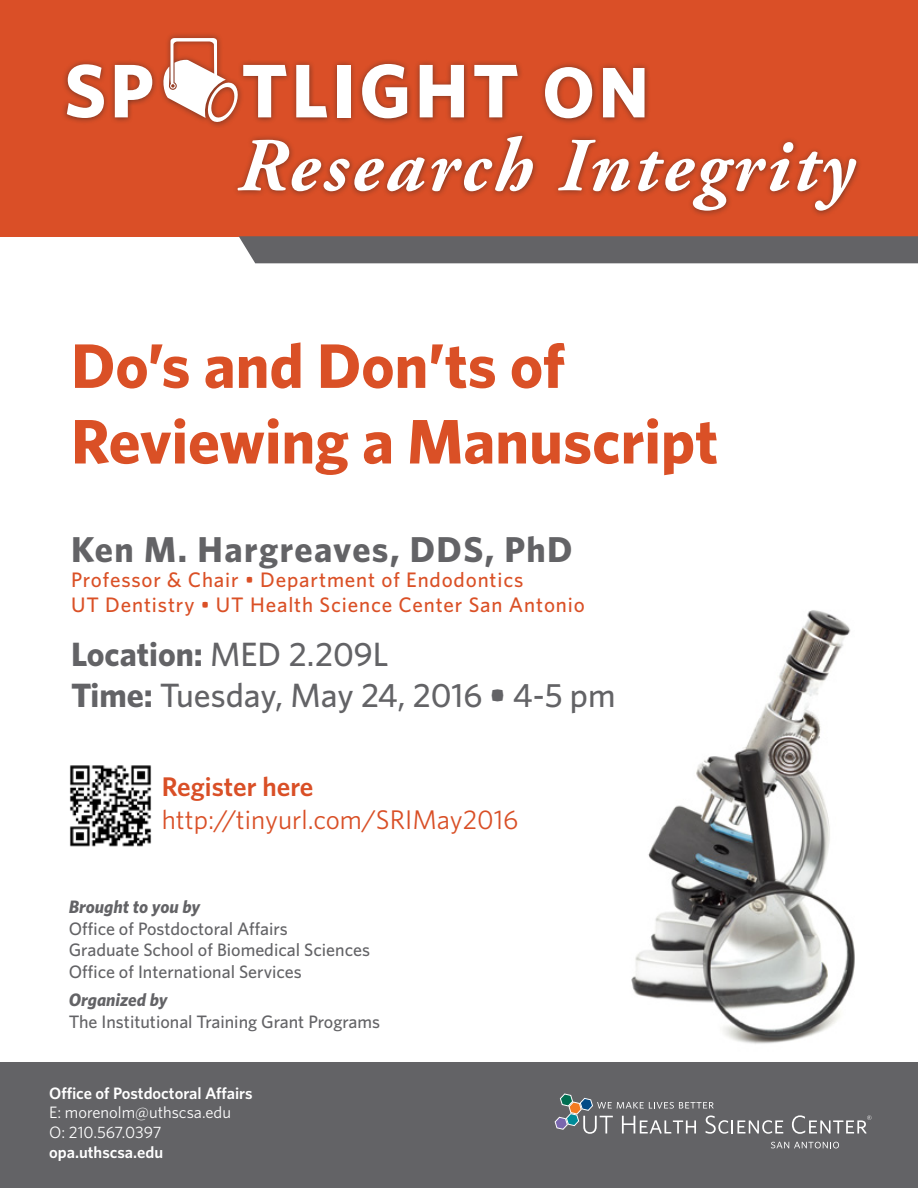
<style>
.page{position:relative;width:918px;height:1188px;background:#fff}
.page>*{position:absolute;margin:0;border:0;box-sizing:border-box;transform-origin:0 0}
.t1{font:italic 700 76.05px "Adobe Garamond Pro";letter-spacing:.05em;color:#fff}
.t2{font:700 76.05px "Whitney";letter-spacing:.05em;color:#fff}
.t3{font:700 63px/75.6px "Whitney";color:#da5026}
.t4{font:700 36px "Whitney";letter-spacing:.04em;color:#636366}
.t5{font:500 33.75px "Whitney";color:#636366}
.t6{font:700 33.75px "Whitney";color:#636366}
.t7{font:27px "Whitney";color:#d94f26}
.t8{font:600 27px "Whitney";color:#d94f26}
.t9{font:500 21px "Whitney";letter-spacing:.04em;color:#da5026}
.t10{font:500 18px "Whitney";color:#636366}
.t11{font:italic 700 18px "Whitney";color:#636366}
.t12{font:600 16.5px "Whitney";color:#fff}
.t13{font:16.5px "Whitney";color:#fff}
.s1{font-size:71.7px}
.s2{font-weight:500}
.s3{font-weight:700}
</style>
<div class="page">
<img style="left:567px;top:610px;width:335px;height:453px">
<div style="left:0;top:0;width:918px;height:236px;background:#da4f27"></div>
<div style="left:0;top:1063px;width:918px;height:125px;background:#636366"></div>
<div style="left:239px;top:236px;width:679px;height:27px;background:#636366"></div>
<div style="left:232px;top:130px;width:630px;height:87px;background:#231f20;opacity:.55"></div>
<div style="left:61px;top:58px;width:589px;height:66px;background:#231f20;opacity:.55"></div>
<div style="left:157px;top:32px;width:87px;height:96px;background:#231f20;opacity:.55"></div>
<svg style="left:161px;top:38px;width:79px;height:86px"></svg>
<svg style="left:555px;top:1094px;width:228px;height:40px"></svg>
<svg style="left:771px;top:1142px;width:68px;height:6px"></svg>
<svg style="left:792px;top:1115px;width:79px;height:19px"></svg>
<img style="left:69px;top:765px;width:83px;height:82px">
<p class="t2" style="left:64px;top:40px;width:586px">SP TLIGHT <span class="s1">ON</span></p>
<p class="t1" style="left:238px;top:122px;width:618px">Research Integrity</p>
<p class="t3" style="left:71px;top:327px;width:649px">Do’s and Don’ts of<br>Reviewing a Manuscript</p>
<p class="t4" style="left:71px;top:525px;width:503px">Ken M. Hargreaves, DDS, PhD</p>
<p class="t9" style="left:71px;top:566px;width:454px">Professor &amp; Chair • Department of Endodontics</p>
<p class="t9" style="left:71px;top:591px;width:515px">UT Dentistry • UT Health Science Center San Antonio</p>
<p class="t6" style="left:71px;top:632px;width:319px">Location: <span class="s2">MED 2.209L</span></p>
<p class="t5" style="left:71px;top:673px;width:546px"><span class="s3">Time:</span> Tuesday, May 24, 2016 <span class="s3">•</span> 4-5 pm</p>
<p class="t8" style="left:162px;top:769px;width:153px">Register here</p>
<p class="t7" style="left:162px;top:801px;width:358px">http://tinyurl.com/SRIMay2016</p>
<p class="t11" style="left:69px;top:895px;width:133px">Brought to you by</p>
<p class="t10" style="left:69px;top:917px;width:221px">Office of Postdoctoral Affairs</p>
<p class="t10" style="left:69px;top:938px;width:303px">Graduate School of Biomedical Sciences</p>
<p class="t10" style="left:69px;top:960px;width:235px">Office of International Services</p>
<p class="t11" style="left:69px;top:988px;width:100px">Organized by</p>
<p class="t10" style="left:69px;top:1010px;width:313px">The Institutional Training Grant Programs</p>
<p class="t12" style="left:49px;top:1082px;width:205px">Office of Postdoctoral Affairs</p>
<p class="t13" style="left:49px;top:1102px;width:183px">E: morenolm@uthscsa.edu</p>
<p class="t13" style="left:49px;top:1122px;width:114px">O: 210.567.0397</p>
<p class="t12" style="left:49px;top:1141px;width:115px">opa.uthscsa.edu</p>
</div>
